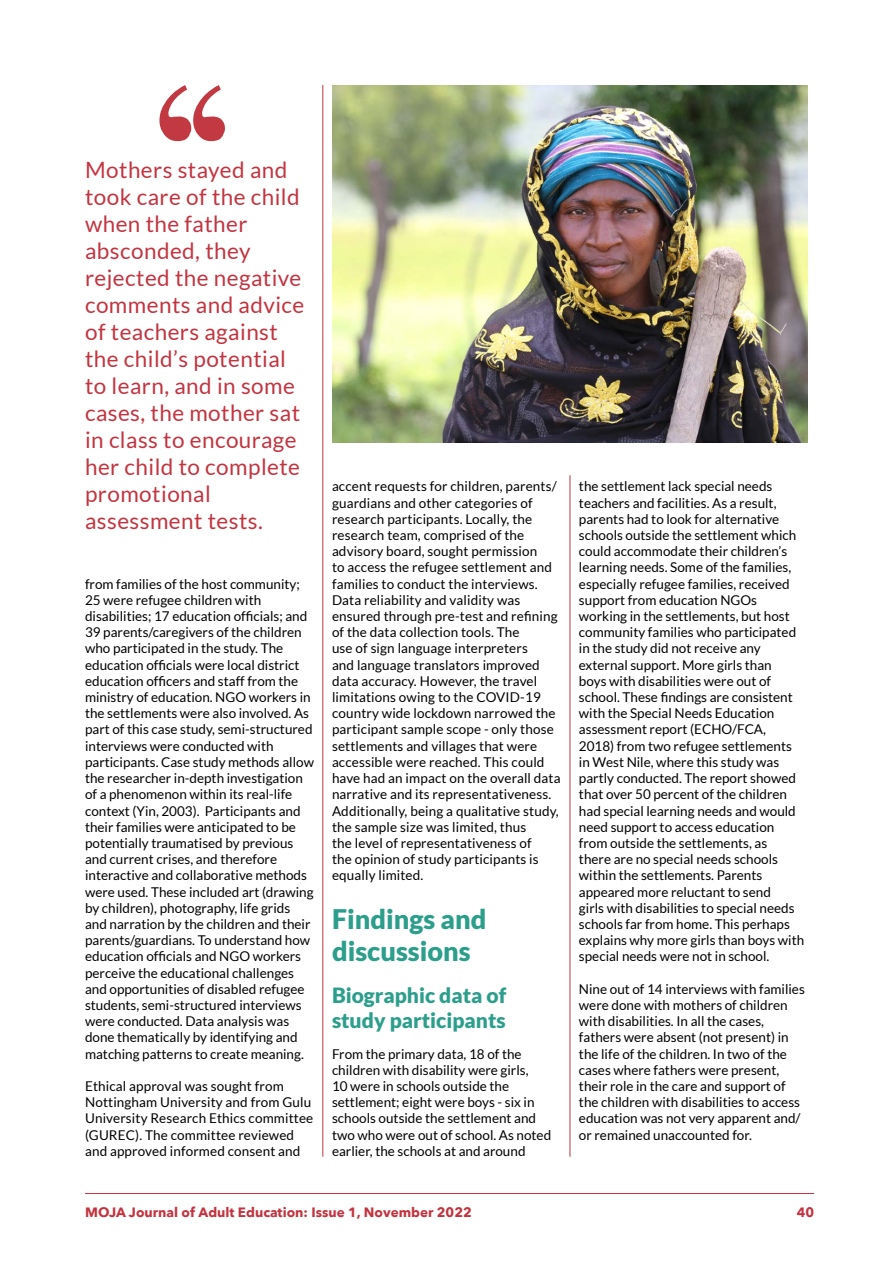
<style>
.page{position:relative;width:893px;height:1263px;background:#fff}
.page>*{position:absolute;margin:0;border:0;box-sizing:border-box;transform-origin:0 0}
.t1{font:900 27px/32.4px "Lato";color:#2c9e8c}
.t2{font:22.5px/27px "Lato";letter-spacing:.02em;color:#c33440}
.t3{font:900 21px/25.2px "Lato";color:#2c9e8c}
.t4{font:13.5px/16.2px "Lato";color:#000}
.t5{font:700 13.5px "Avenir Next LT Pro";color:#c33440}
</style>
<div class="page">
<hr style="left:85px;top:1193px;width:729px;height:1px;background:#c33440">
<hr style="left:323px;top:85px;width:1px;height:1072px;background:#c33440">
<hr style="left:570px;top:475px;width:1px;height:682px;background:#c33440">
<img style="left:159px;top:85px;width:66px;height:57px">
<img style="left:332px;top:85px;width:476px;height:358px">
<p class="t2" style="left:85px;top:156px;width:221px">Mothers stayed and took care of the child when the father absconded, they rejected the negative comments and advice of teachers against the child’s potential to learn, and in some cases, the mother sat in class to encourage her child to complete promotional assessment tests.</p>
<p class="t4" style="left:85px;top:576px;width:230px">from families of the host community; 25 were refugee children with disabilities; 17 education officials; and 39 parents/caregivers of the children who participated in the study. The education officials were local district education officers and staff from the ministry of education. NGO workers in the settlements were also involved. As part of this case study, semi-structured interviews were conducted with participants. Case study methods allow the researcher in-depth investigation of a phenomenon within its real-life context (Yin, 2003). Participants and their families were anticipated to be potentially traumatised by previous and current crises, and therefore interactive and collaborative methods were used. These included art (drawing by children), photography, life grids and narration by the children and their parents/guardians. To understand how education officials and NGO workers perceive the educational challenges and opportunities of disabled refugee students, semi-structured interviews were conducted. Data analysis was done thematically by identifying and matching patterns to create meaning.</p>
<p class="t4" style="left:85px;top:1078px;width:230px">Ethical approval was sought from Nottingham University and from Gulu University Research Ethics committee (GUREC). The committee reviewed and approved informed consent and</p>
<p class="t4" style="left:332px;top:478px;width:230px">accent requests for children, parents/ guardians and other categories of research participants. Locally, the research team, comprised of the advisory board, sought permission<br>to access the refugee settlement and families to conduct the interviews.<br>Data reliability and validity was ensured through pre-test and refining of the data collection tools. The<br>use of sign language interpreters<br>and language translators improved data accuracy. However, the travel limitations owing to the COVID-19 country wide lockdown narrowed the participant sample scope - only those settlements and villages that were accessible were reached. This could have had an impact on the overall data narrative and its representativeness.<br>Additionally, being a qualitative study, the sample size was limited, thus<br>the level of representativeness of<br>the opinion of study participants is equally limited.</p>
<h1 class="t1" style="left:332px;top:902px;width:156px">Findings and discussions</h1>
<h3 class="t3" style="left:332px;top:982px;width:176px">Biographic data of study participants</h3>
<p class="t4" style="left:332px;top:1045px;width:221px">From the primary data, 18 of the children with disability were girls,<br>10 were in schools outside the settlement; eight were boys - six in schools outside the settlement and two who were out of school. As noted earlier, the schools at and around</p>
<p class="t4" style="left:579px;top:478px;width:227px">the settlement lack special needs teachers and facilities. As a result, parents had to look for alternative schools outside the settlement which could accommodate their children’s learning needs. Some of the families, especially refugee families, received support from education NGOs working in the settlements, but host community families who participated in the study did not receive any external support. More girls than<br>boys with disabilities were out of school. These findings are consistent with the Special Needs Education assessment report (ECHO/FCA, 2018) from two refugee settlements in West Nile, where this study was partly conducted. The report showed that over 50 percent of the children had special learning needs and would need support to access education from outside the settlements, as<br>there are no special needs schools within the settlements. Parents appeared more reluctant to send<br>girls with disabilities to special needs schools far from home. This perhaps explains why more girls than boys with special needs were not in school.</p>
<p class="t4" style="left:579px;top:981px;width:227px">Nine out of 14 interviews with families were done with mothers of children with disabilities. In all the cases, fathers were absent (not present) in the life of the children. In two of the cases where fathers were present, their role in the care and support of the children with disabilities to access education was not very apparent and/ or remained unaccounted for.</p>
<p class="t5" style="left:85px;top:1204px;width:388px">MOJA Journal of Adult Education: Issue 1, November 2022</p>
<p class="t5" style="left:797px;top:1204px;width:19px">40</p>
</div>
